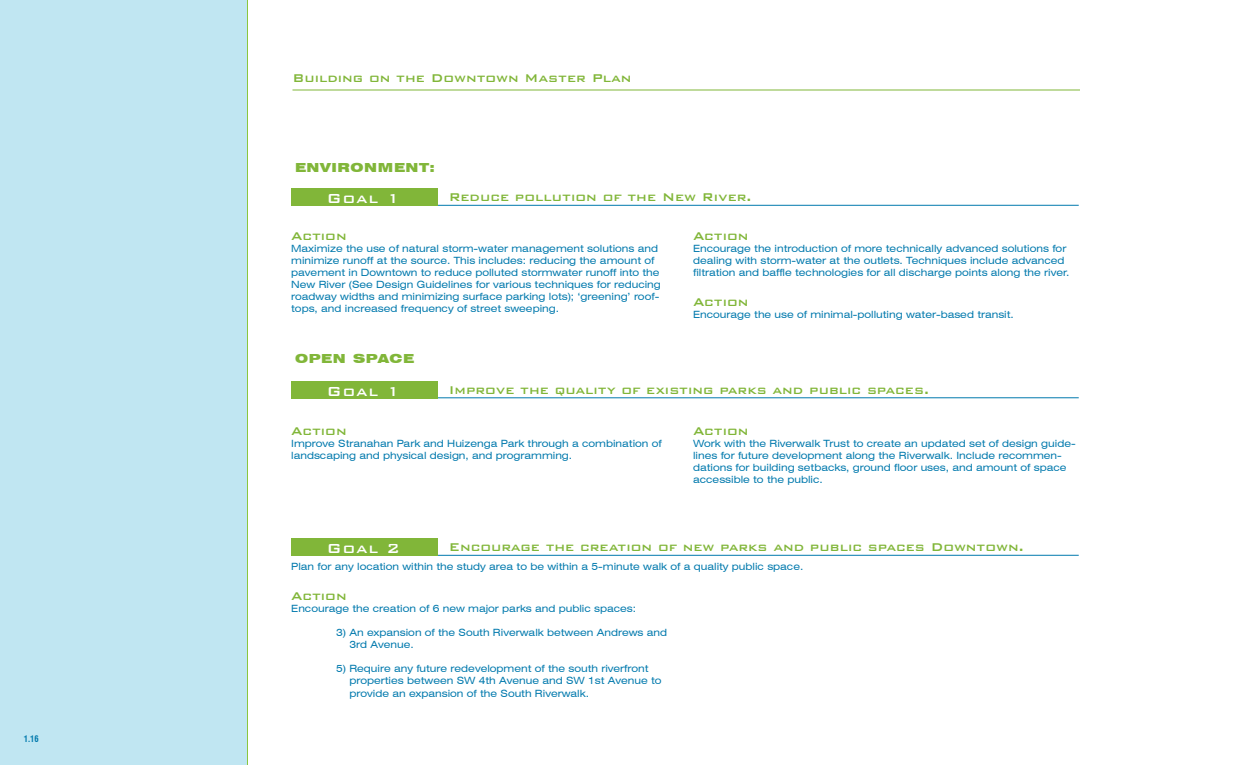
<style>
.page{position:relative;width:1260px;height:765px;background:#fff}
.page>*{position:absolute;margin:0;border:0;box-sizing:border-box;transform-origin:0 0}
.t1{font:500 17.5px "Bank Gothic BT";letter-spacing:.05em;color:#fff}
.t2{font:500 15px "Bank Gothic BT";color:#81b639}
.t3{font:900 expanded 12.5px "Swiss 721 BT";letter-spacing:.05em;color:#81b639}
.t4{font:expanded 10px/12px "Swiss 721 BT";color:#0079ad}
.t5{font:700 condensed 8.75px "Swiss 721 BT";color:#0079ad}
</style>
<div class="page">
<div style="left:0;top:0;width:248px;height:765px;background:#c0e6f2"></div>
<hr style="left:292px;top:90px;width:788px;height:1px;background:#81b639">
<hr style="left:247px;top:0;width:1px;height:765px;background:#8bc63e">
<hr style="left:291px;top:205px;width:788px;height:1px;background:#0079ad">
<div style="left:291px;top:188px;width:147px;height:18px;background:#81b639"></div>
<hr style="left:291px;top:397px;width:788px;height:1px;background:#0079ad">
<div style="left:291px;top:381px;width:147px;height:18px;background:#81b639"></div>
<hr style="left:291px;top:555px;width:788px;height:1px;background:#0079ad">
<div style="left:291px;top:538px;width:147px;height:18px;background:#81b639"></div>
<p class="t5" style="left:24px;top:734px;width:17px">1.16</p>
<h2 class="t2" style="left:292px;top:70px;width:340px">Building on the Downtown Master Plan</h2>
<p class="t3" style="left:295px;top:160px;width:12px">ENVI</p>
<p class="t3" style="left:338px;top:160px;width:99px">RON MENT:</p>
<h1 class="t1" style="left:327px;top:189px;width:75px">Goal 1</h1>
<h2 class="t2" style="left:449px;top:189px;width:304px">Reduce pollution of the New River.</h2>
<h2 class="t2" style="left:291px;top:228px;width:57px">Action</h2>
<p class="t4" style="left:291px;top:243px;width:371px">Maximize the use of natural storm-water management solutions and minimize runoff at the source. This includes: reducing the amount of pavement in Downtown to reduce polluted stormwater runoff into the New River (See Design Guidelines for various techniques for reducing roadway widths and minimizing surface parking lots); ‘greening’ roof&shy;tops, and increased frequency of street sweeping.</p>
<h2 class="t2" style="left:693px;top:228px;width:57px">Action</h2>
<p class="t4" style="left:693px;top:243px;width:378px">Encourage the introduction of more technically advanced solutions for dealing with storm-water at the outlets. Techniques include advanced filtration and baffle technologies for all discharge points along the river.</p>
<h2 class="t2" style="left:693px;top:294px;width:57px">Action</h2>
<p class="t4" style="left:693px;top:309px;width:322px">Encourage the use of minimal-polluting water-based transit.</p>
<p class="t3" style="left:295px;top:351px;width:121px">OPEN SPACE</p>
<h1 class="t1" style="left:327px;top:381px;width:75px">Goal 1</h1>
<h2 class="t2" style="left:449px;top:382px;width:482px">Improve the quality of existing parks and public spaces.</h2>
<h2 class="t2" style="left:291px;top:423px;width:57px">Action</h2>
<p class="t4" style="left:291px;top:438px;width:372px">Improve Stranahan Park and Huizenga Park through a combination of landscaping and physical design, and programming.</p>
<h2 class="t2" style="left:693px;top:423px;width:57px">Action</h2>
<p class="t4" style="left:693px;top:438px;width:384px">Work with the Riverwalk Trust to create an updated set of design guide&shy;lines for future development along the Riverwalk. Include recommen&shy;dations for building setbacks, ground floor uses, and amount of space accessible to the public.</p>
<h1 class="t1" style="left:327px;top:539px;width:75px">Goal 2</h1>
<h2 class="t2" style="left:449px;top:539px;width:576px">Encourage the creation of new parks and public spaces Downtown.</h2>
<p class="t4" style="left:291px;top:561px;width:514px">Plan for any location within the study area to be within a 5-minute walk of a quality public space.</p>
<h2 class="t2" style="left:291px;top:588px;width:57px">Action</h2>
<p class="t4" style="left:291px;top:603px;width:346px">Encourage the creation of 6 new major parks and public spaces:</p>
<p class="t4" style="left:349px;top:627px;width:319px;text-indent:-13px">3) An expansion of the South Riverwalk between Andrews and<br>3rd Avenue.</p>
<p class="t4" style="left:349px;top:663px;width:314px;text-indent:-13px">5) Require any future redevelopment of the south riverfront properties between SW 4th Avenue and SW 1st Avenue to</p>
<p class="t4" style="left:349px;top:688px;width:241px">provide an expansion of the South Riverwalk.</p>
</div>
